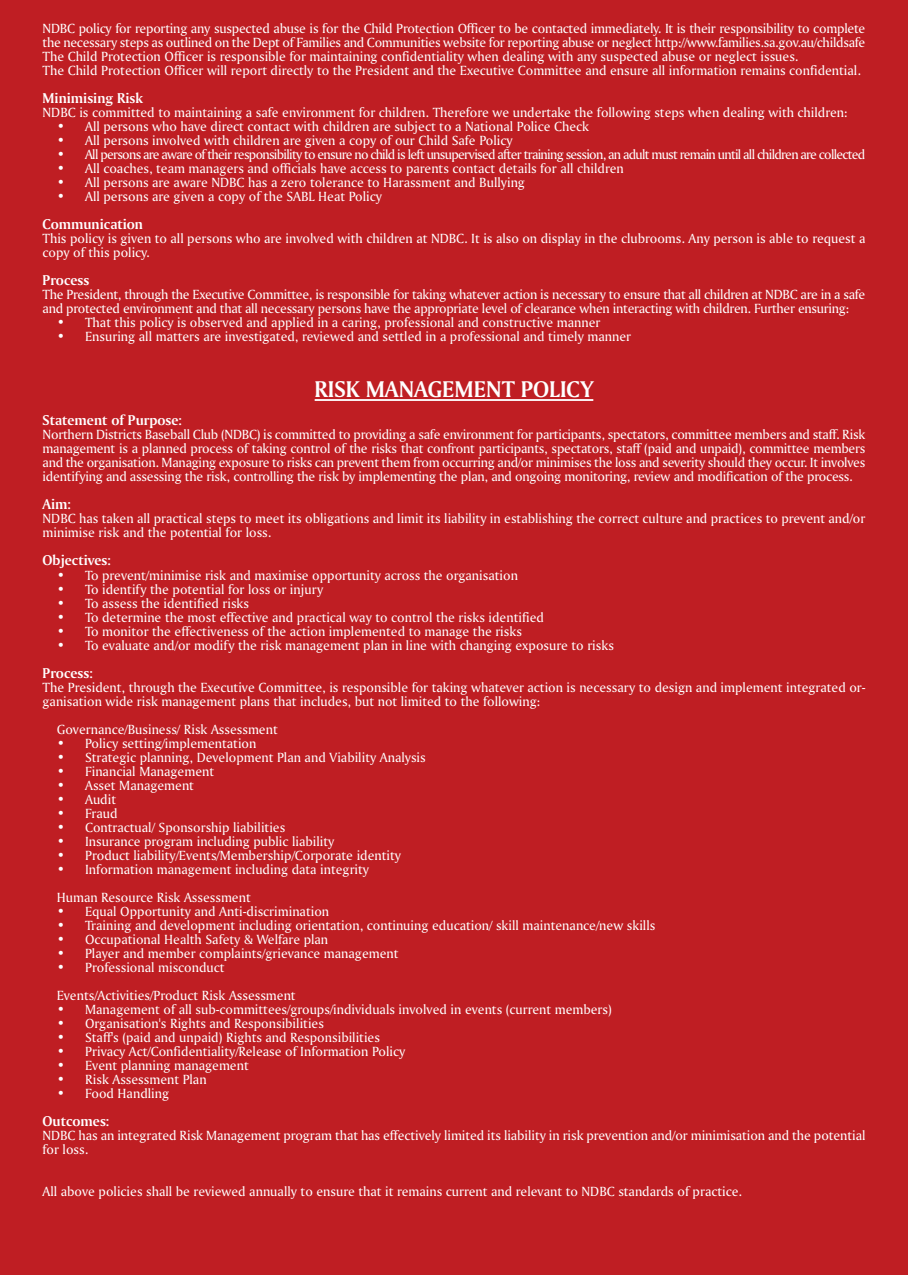
<style>
.page{position:relative;width:908px;height:1276px;background:#fff}
.page>*{position:absolute;margin:0;border:0;box-sizing:border-box;transform-origin:0 0}
.t1{font:24px "Amerigo BT Bold A";color:#fff}
.t2{font:15px "Amerigo BT Bold A";color:#fff}
.t3{font:14px/14px "Amerigo BT Roman A";color:#fff}
.t4{font:14px/14px "Amerigo BT Roman A";letter-spacing:-.02em;color:#fff}
.t5{font:14px "Amerigo BT Roman A";letter-spacing:-.05em;color:#fff}
</style>
<div class="page">
<div style="left:0;top:0;width:907px;height:1274px;background:#bf1e23"></div>
<hr style="left:314px;top:399px;width:279px;height:2px;background:#fff">
<p class="t3" style="left:43px;top:21px;width:824px">NDBC policy for reporting any suspected abuse is for the Child Protection Officer to be contacted immediately. It is their responsibility to complete the necessary steps as outlined on the Dept of Families and Communities website for reporting abuse or neglect http://www.families.sa.gov.au/childsafe The Child Protection Officer is responsible for maintaining confidentiality when dealing with any suspected abuse or neglect issues.<br>The Child Protection Officer will report directly to the President and the Executive Committee and ensure all information remains confidential.</p>
<p class="t2" style="left:43px;top:89px;width:102px">Minimising Risk</p>
<p class="t3" style="left:43px;top:105px;width:806px">NDBC is committed to maintaining a safe environment for children. Therefore we undertake the following steps when dealing with children:</p>
<p class="t3" style="left:57px;top:119px;width:533px">• All persons who have direct contact with children are subject to a National Police Check</p>
<p class="t3" style="left:57px;top:133px;width:457px">• All persons involved with children are given a copy of our Child Safe Policy</p>
<p class="t5" style="left:57px;top:146px;width:809px">• All persons are aware oftheir responsibility to ensure no child is left unsupervised after training session, an adult must remain until all children are collected</p>
<p class="t3" style="left:57px;top:161px;width:568px">• All coaches, team managers and officials have access to parents contact details for all children</p>
<p class="t3" style="left:57px;top:175px;width:469px">• All persons are aware NDBC has a zero tolerance to Harassment and Bullying</p>
<p class="t3" style="left:57px;top:189px;width:326px">• All persons are given a copy of the SABL Heat Policy</p>
<p class="t2" style="left:43px;top:215px;width:102px">Communication</p>
<p class="t3" style="left:43px;top:231px;width:824px">This policy is given to all persons who are involved with children at NDBC. It is also on display in the clubrooms. Any person is able to request a copy of this policy.</p>
<p class="t2" style="left:43px;top:271px;width:48px">Process</p>
<p class="t4" style="left:43px;top:287px;width:824px">The President, through the Executive Committee, is responsible for taking whatever action is necessary to ensure that all children at NDBC are in a safe and protected environment and that all necessary persons have the appropriate level of clearance when interacting with children. Further ensuring:</p>
<p class="t3" style="left:57px;top:315px;width:545px">• That this policy is observed and applied in a caring, professional and constructive manner</p>
<p class="t3" style="left:57px;top:329px;width:575px">• Ensuring all matters are investigated, reviewed and settled in a professional and timely manner</p>
<h1 class="t1" style="left:314px;top:375px;width:280px">RISK MANAGEMENT POLICY</h1>
<p class="t2" style="left:43px;top:411px;width:141px">Statement of Purpose:</p>
<p class="t3" style="left:43px;top:427px;width:824px;text-align:justify">Northern Districts Baseball Club (NDBC) is committed to providing a safe environment for participants, spectators, committee members and staff. Risk management is a planned process of taking control of the risks that confront participants, spectators, staff (paid and unpaid), committee members and the organisation. Managing exposure to risks can prevent them from occurring and/or minimises the loss and severity should they occur. It involves identifying and assessing the risk, controlling the risk by implementing the plan, and ongoing monitoring, review and modification of the process.</p>
<p class="t2" style="left:43px;top:495px;width:30px">Aim:</p>
<p class="t3" style="left:43px;top:511px;width:824px">NDBC has taken all practical steps to meet its obligations and limit its liability in establishing the correct culture and practices to prevent and/or minimise risk and the potential for loss.</p>
<p class="t2" style="left:43px;top:551px;width:70px">Objectives:</p>
<p class="t3" style="left:57px;top:567px;width:462px">• To prevent/minimise risk and maximise opportunity across the organisation</p>
<p class="t3" style="left:57px;top:581px;width:268px">• To identify the potential for loss or injury</p>
<p class="t3" style="left:57px;top:595px;width:194px">• To assess the identified risks</p>
<p class="t3" style="left:57px;top:609px;width:488px">• To determine the most effective and practical way to control the risks identified</p>
<p class="t3" style="left:57px;top:623px;width:466px">• To monitor the effectiveness of the action implemented to manage the risks</p>
<p class="t3" style="left:57px;top:637px;width:558px">• To evaluate and/or modify the risk management plan in line with changing exposure to risks</p>
<p class="t2" style="left:43px;top:663px;width:52px">Process:</p>
<p class="t3" style="left:43px;top:679px;width:824px">The President, through the Executive Committee, is responsible for taking whatever action is necessary to design and implement integrated or&shy;ganisation wide risk management plans that includes, but not limited to the following:</p>
<p class="t3" style="left:57px;top:721px;width:222px">Governance/Business/ Risk Assessment</p>
<p class="t3" style="left:57px;top:735px;width:201px">• Policy setting/implementation</p>
<p class="t3" style="left:57px;top:749px;width:370px">• Strategic planning, Development Plan and Viability Analysis</p>
<p class="t3" style="left:57px;top:763px;width:159px">• Financial Management</p>
<p class="t3" style="left:57px;top:777px;width:139px">• Asset Management</p>
<p class="t3" style="left:57px;top:791px;width:61px">• Audit</p>
<p class="t3" style="left:57px;top:805px;width:62px">• Fraud</p>
<p class="t3" style="left:57px;top:819px;width:230px">• Contractual/ Sponsorship liabilities</p>
<p class="t3" style="left:57px;top:833px;width:279px">• Insurance program including public liability</p>
<p class="t3" style="left:57px;top:847px;width:345px">• Product liability/Events/Membership/Corporate identity</p>
<p class="t3" style="left:57px;top:854px;width:314px;line-height:28px">• Information management including data integrity<br>Human Resource Risk Assessment</p>
<p class="t3" style="left:57px;top:903px;width:274px">• Equal Opportunity and Anti-discrimination</p>
<p class="t3" style="left:57px;top:917px;width:600px">• Training and development including orientation, continuing education/ skill maintenance/new skills</p>
<p class="t3" style="left:57px;top:931px;width:273px">• Occupational Health Safety &amp; Welfare plan</p>
<p class="t3" style="left:57px;top:945px;width:343px">• Player and member complaints/grievance management</p>
<p class="t3" style="left:57px;top:952px;width:240px;line-height:28px">• Professional misconduct<br>Events/Activities/Product Risk Assessment</p>
<p class="t3" style="left:57px;top:1001px;width:556px">• Management of all sub-committees/groups/individuals involved in events (current members)</p>
<p class="t3" style="left:57px;top:1015px;width:268px">• Organisation's Rights and Responsibilities</p>
<p class="t3" style="left:57px;top:1029px;width:324px">• Staff's (paid and unpaid) Rights and Responsibilities</p>
<p class="t3" style="left:57px;top:1043px;width:350px">• Privacy Act/Confidentiality/Release of Information Policy</p>
<p class="t3" style="left:57px;top:1057px;width:193px">• Event planning management</p>
<p class="t3" style="left:57px;top:1071px;width:151px">• Risk Assessment Plan</p>
<p class="t3" style="left:57px;top:1085px;width:114px">• Food Handling</p>
<p class="t2" style="left:43px;top:1111px;width:68px">Outcomes:</p>
<p class="t3" style="left:43px;top:1127px;width:824px">NDBC has an integrated Risk Management program that has effectively limited its liability in risk prevention and/or minimisation and the potential for loss.</p>
<p class="t3" style="left:43px;top:1183px;width:700px">All above policies shall be reviewed annually to ensure that it remains current and relevant to NDBC standards of practice.</p>
</div>
